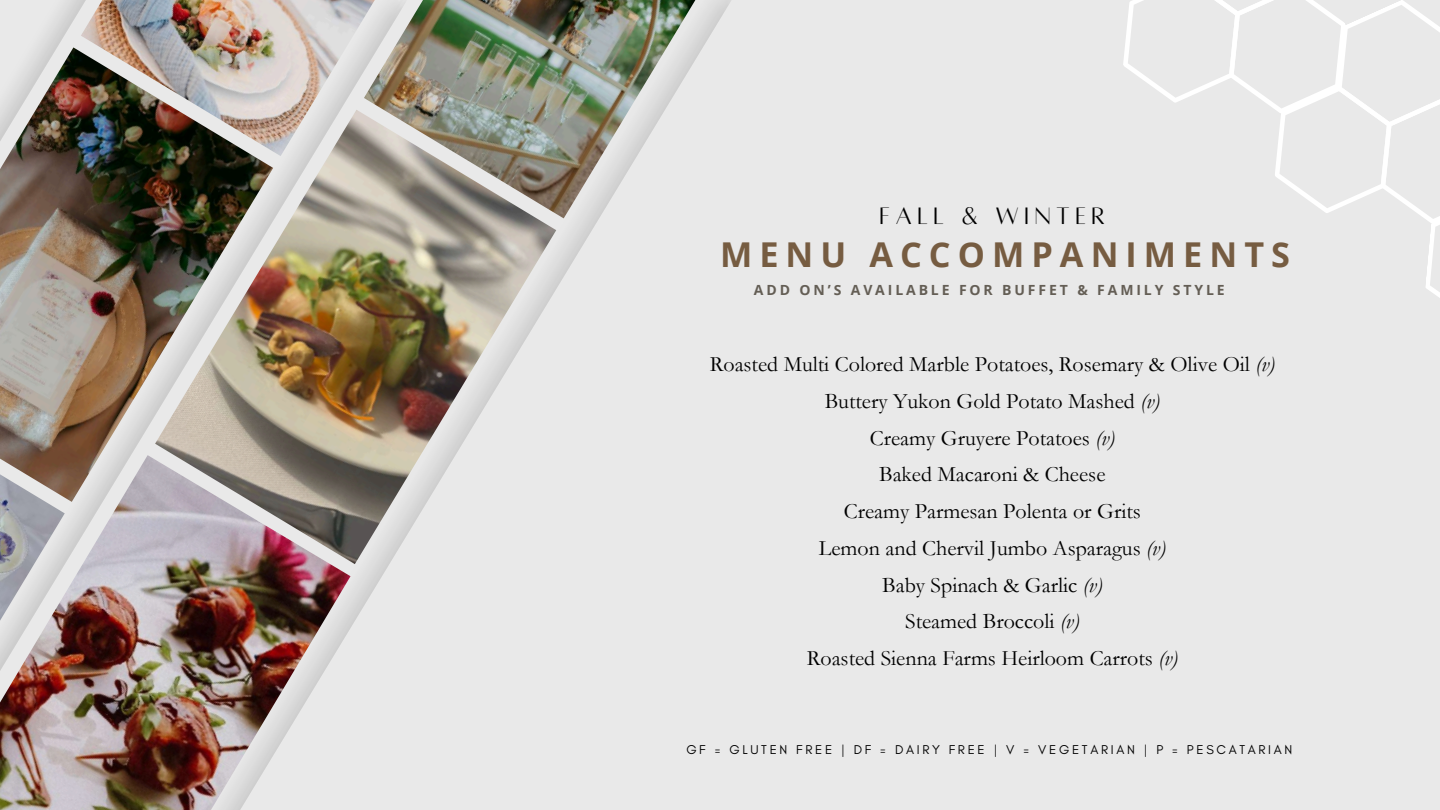
<style>
.page{position:relative;width:1440px;height:810px;background:#e9e9e9}
.page>*{position:absolute;margin:0;border:0;box-sizing:border-box;transform-origin:0 0}
.t1{font:700 34.2px "Open Sans";letter-spacing:.205em;color:#765c41}
.t2{font:26.2px "Alta regular";letter-spacing:.205em;color:#000}
.t3{font:22px/36.8px "Garamond";color:#000;text-align:center}
.t4{font:700 14px "Open Sans";letter-spacing:.205em;color:#645e55}
.t5{font:13px "Glacial Indifference";letter-spacing:.205em;color:#000}
.s1{font-style:italic}
</style>
<div class="page">
<img style="left:0;top:0;width:168px;height:455px">
<img style="left:168px;top:0;width:563px;height:627px">
<img style="left:0;top:455px;width:351px;height:355px">
<svg style="left:1123px;top:0;width:317px;height:298px"></svg>
<p class="t2" style="left:879px;top:203px;width:227px">FALL &amp; WINTER</p>
<h1 class="t1" style="left:720px;top:230px;width:572px">MENU ACCOMPANIMENTS</h1>
<p class="t4" style="left:754px;top:280px;width:472px">ADD ON’S AVAILABLE FOR BUFFET &amp; FAMILY STYLE</p>
<p class="t3" style="left:710px;top:346px;width:567px">Roasted Multi Colored Marble Potatoes, Rosemary &amp; Olive Oil <span class="s1">(v)<br></span>Buttery Yukon Gold Potato Mashed <span class="s1">(v)<br></span>Creamy Gruyere Potatoes <span class="s1">(v)<br></span>Baked Macaroni &amp; Cheese<br>Creamy Parmesan Polenta or Grits<br>Lemon and Chervil Jumbo Asparagus <span class="s1">(v)<br></span>Baby Spinach &amp; Garlic <span class="s1">(v)<br></span>Steamed Broccoli <span class="s1">(v)<br></span>Roasted Sienna Farms Heirloom Carrots <span class="s1">(v)</span></p>
<p class="t5" style="left:686px;top:742px;width:607px">GF = GLUTEN FREE | DF = DAIRY FREE | V = VEGETARIAN | P = PESCATARIAN</p>
</div>
